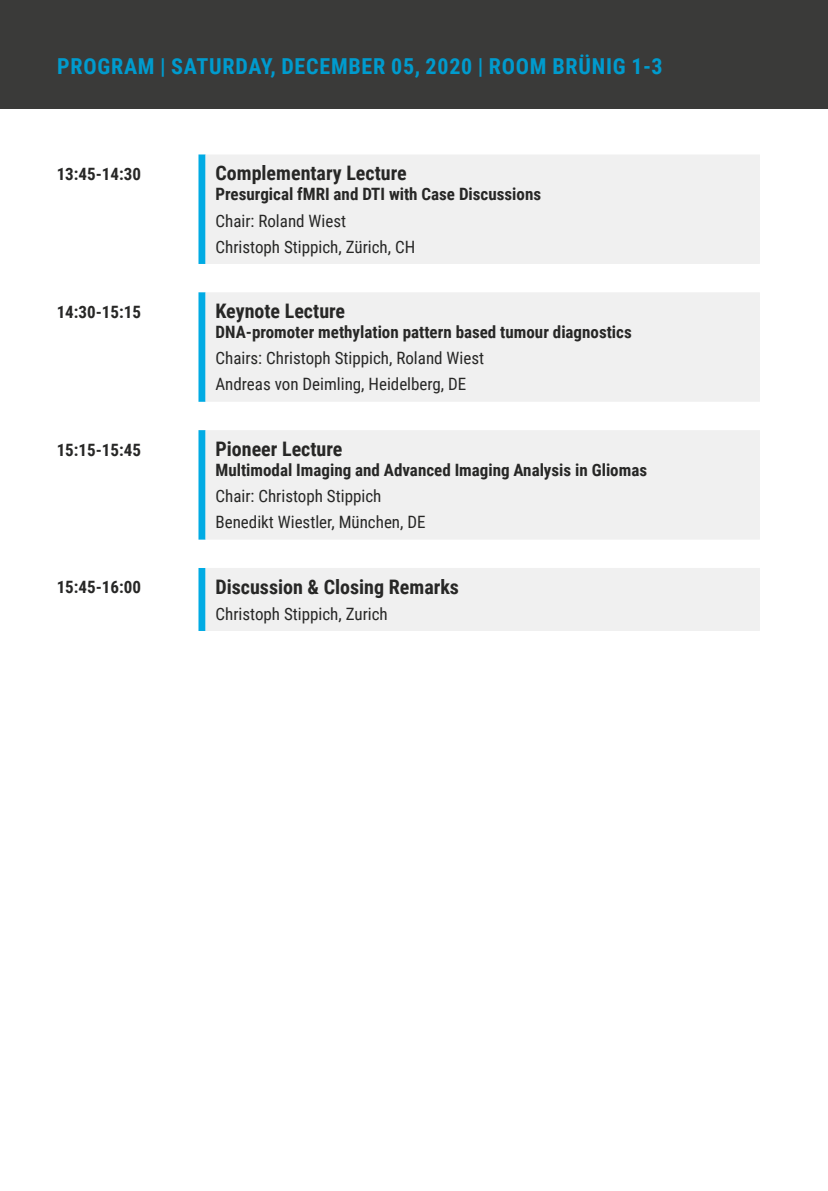
<style>
.page{position:relative;width:828px;height:1191px;background:#fff}
.page>*{position:absolute;margin:0;border:0;box-sizing:border-box;transform-origin:0 0}
.t1{font:700 22px "Roboto Condensed";letter-spacing:.035em;color:#009bce}
.t2{font:700 20px "Roboto Condensed";color:#272726}
.t3{font:700 17px "Roboto Condensed";color:#272726}
.t4{font:17px/26px "Roboto Condensed";color:#272726}
</style>
<div class="page">
<div style="left:0;top:0;width:828px;height:108px;background:#3a3a39"></div>
<svg style="left:198px;top:154px;width:8px;height:477px"></svg>
<svg style="left:206px;top:155px;width:554px;height:476px;fill:#f0f0f0"></svg>
<p class="t1" style="left:57px;top:51px;width:607px">PROGRAM | SATURDAY, DECEMBER 05, 2020 | ROOM BRÜNIG 1-3</p>
<p class="t3" style="left:57px;top:162px;width:86px">13:45-14:30</p>
<p class="t2" style="left:215px;top:159px;width:193px">Complementary Lecture</p>
<p class="t3" style="left:215px;top:182px;width:327px">Presurgical fMRI and DTI with Case Discussions</p>
<p class="t4" style="left:215px;top:207px;width:201px">Chair: Roland Wiest<br>Christoph Stippich, Zürich, CH</p>
<p class="t3" style="left:57px;top:300px;width:86px">14:30-15:15</p>
<p class="t2" style="left:215px;top:297px;width:131px">Keynote Lecture</p>
<p class="t3" style="left:215px;top:320px;width:418px">DNA-promoter methylation pattern based tumour diagnostics</p>
<p class="t4" style="left:215px;top:345px;width:270px">Chairs: Christoph Stippich, Roland Wiest<br>Andreas von Deimling, Heidelberg, DE</p>
<p class="t3" style="left:57px;top:437px;width:86px">15:15-15:45</p>
<p class="t2" style="left:215px;top:434px;width:128px">Pioneer Lecture</p>
<p class="t3" style="left:215px;top:458px;width:433px">Multimodal Imaging and Advanced Imaging Analysis in Gliomas</p>
<p class="t4" style="left:215px;top:482px;width:212px">Chair: Christoph Stippich<br>Benedikt Wiestler, München, DE</p>
<p class="t3" style="left:57px;top:575px;width:86px">15:45-16:00</p>
<p class="t2" style="left:215px;top:572px;width:245px">Discussion &amp; Closing Remarks</p>
<p class="t4" style="left:215px;top:600px;width:174px">Christoph Stippich, Zurich</p>
</div>
